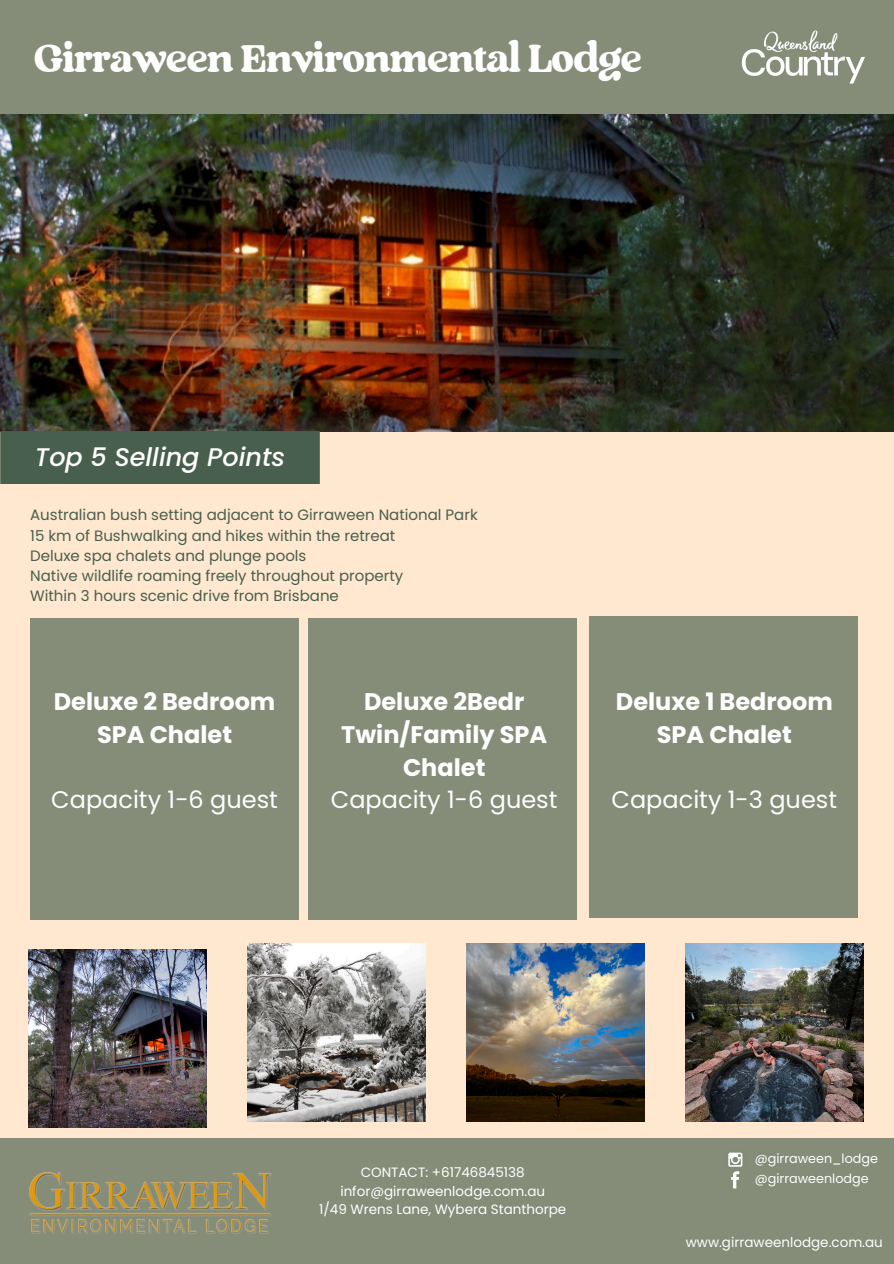
<style>
.page{position:relative;width:894px;height:1264px;background:#fff}
.page>*{position:absolute;margin:0;border:0;box-sizing:border-box;transform-origin:0 0}
.t1{font:39px "Regards";color:#fefefe}
.t2{font:italic 500 25.5px "Poppins";color:#fefefe}
.t3{font:700 24px/32.7px "Poppins";color:#fff;text-align:center}
.t4{font:24px "Poppins";color:#fff}
.t5{font:15px/20.2px "Poppins";color:#485f4d}
.t6{font:13.5px/18px "Poppins";color:#fff;text-align:center}
.t7{font:13.5px "Poppins";color:#fefefe}
.t8{font:12.75px "Poppins";color:#fefefe}
.s1{font-weight:400}
</style>
<div class="page">
<div style="left:0;top:0;width:893px;height:1263px;background:#ffe8cf"></div>
<div style="left:0;top:0;width:893px;height:115px;background:#858c78"></div>
<div style="left:0;top:1138px;width:893px;height:125px;background:#858c78"></div>
<img style="left:741px;top:30px;width:124px;height:54px">
<img style="left:0;top:115px;width:893px;height:316px">
<div style="left:0;top:431px;width:320px;height:53px;background:#485f4d"></div>
<img style="left:28px;top:949px;width:178px;height:178px">
<img style="left:247px;top:943px;width:178px;height:178px">
<img style="left:466px;top:943px;width:178px;height:178px">
<img style="left:685px;top:943px;width:178px;height:178px">
<div style="left:30px;top:618px;width:269px;height:301px;background:#858c78"></div>
<svg style="left:728px;top:1152px;width:14px;height:36px"></svg>
<div style="left:589px;top:616px;width:269px;height:301px;background:#858c78"></div>
<div style="left:308px;top:618px;width:269px;height:301px;background:#858c78"></div>
<img style="left:29px;top:1172px;width:243px;height:62px">
<h3 class="t1" style="left:34px;top:42px;width:608px">Girraween Environmental Lodge</h3>
<h3 class="t2" style="left:35px;top:439px;width:251px">Top 5 Selling Points</h3>
<h2 class="t5" style="left:30px;top:505px;width:449px">Australian bush setting adjacent to Girraween National Park 15 km of Bushwalking and hikes within the retreat<br>Deluxe spa chalets and plunge pools<br>Native wildlife roaming freely throughout property<br>Within 3 hours scenic drive from Brisbane</h2>
<p class="t3" style="left:54px;top:685px;width:223px">Deluxe 2 Bedroom<br>SPA Chalet</p>
<p class="t4" style="left:51px;top:783px;width:228px">Capacity 1-6 guest</p>
<p class="t3" style="left:331px;top:685px;width:228px">Deluxe 2Bedr<br>Twin/Family SPA<br>Chalet<br><span class="s1">Capacity 1-6 guest</span></p>
<p class="t3" style="left:615px;top:685px;width:218px">Deluxe 1 Bedroom<br>SPA Chalet</p>
<p class="t4" style="left:611px;top:783px;width:227px">Capacity 1-3 guest</p>
<h2 class="t6" style="left:319px;top:1163px;width:248px">CONTACT: +61746845138 infor@girraweenlodge.com.au<br>1/49 Wrens Lane, Wybera Stanthorpe</h2>
<h2 class="t8" style="left:754px;top:1149px;width:125px">@girraween_lodge</h2>
<h4 class="t8" style="left:754px;top:1169px;width:115px">@girraweenlodge</h4>
<h3 class="t7" style="left:685px;top:1232px;width:198px">www.girraweenlodge.com.au</h3>
</div>
